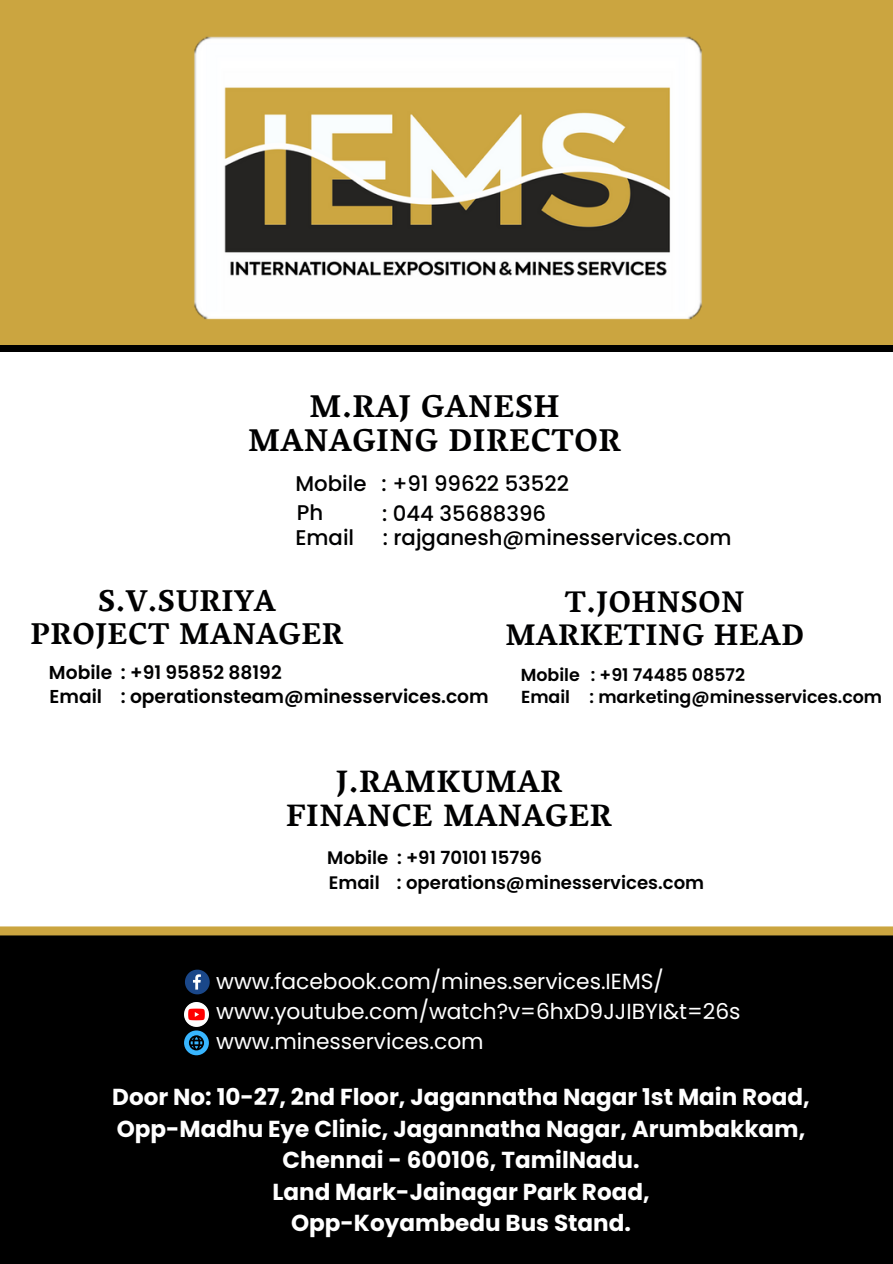
<style>
.page{position:relative;width:893px;height:1264px;background:#fff}
.page>*{position:absolute;margin:0;border:0;box-sizing:border-box;transform-origin:0 0}
.t1{font:700 32.1px "Vesper Libre";letter-spacing:.02em;color:#000001}
.t2{font:700 31.5px "Vesper Libre";letter-spacing:.02em;color:#000001}
.t3{font:700 30.6px "Vesper Libre";letter-spacing:.02em;color:#000001}
.t4{font:700 30.45px "Vesper Libre";letter-spacing:.02em;color:#000001}
.t5{font:700 23.1px "Poppins";color:#fff}
.t6{font:21.75px "Poppins";color:#fff}
.t7{font:500 21.3px "Poppins";color:#000001}
.t8{font:600 18.6px "Poppins";color:#000001}
.t9{font:600 18.15px "Poppins";color:#000001}
.t10{font:600 17.4px "Poppins";color:#000001}
</style>
<div class="page">
<div style="left:0;top:0;width:892px;height:1263px;background:#000"></div>
<div style="left:0;top:0;width:892px;height:344px;background:#cba540"></div>
<div style="left:0;top:352px;width:892px;height:579px;background:#fff"></div>
<div style="left:0;top:926px;width:892px;height:9px;background:#cba540"></div>
<img style="left:194px;top:36px;width:508px;height:284px">
<svg style="left:185px;top:969px;width:25px;height:25px"></svg>
<img style="left:185px;top:1002px;width:23px;height:24px">
<svg style="left:184px;top:1030px;width:25px;height:25px"></svg>
<p class="t1" style="left:309px;top:387px;width:252px">M.RAJ GANESH</p>
<p class="t1" style="left:248px;top:421px;width:374px">MANAGING DIRECTOR</p>
<p class="t7" style="left:295px;top:469px;width:73px">Mobile</p>
<p class="t7" style="left:381px;top:469px;width:189px">: +91 99622 53522</p>
<p class="t7" style="left:297px;top:497px;width:28px">Ph</p>
<p class="t7" style="left:382px;top:498px;width:166px">: 044 35688396</p>
<p class="t7" style="left:295px;top:522px;width:60px">Email</p>
<p class="t7" style="left:383px;top:522px;width:350px">: rajganesh@minesservices.com</p>
<p class="t3" style="left:98px;top:582px;width:179px">S.V.SURIYA</p>
<p class="t3" style="left:31px;top:615px;width:314px">PROJECT MANAGER</p>
<p class="t8" style="left:49px;top:659px;width:65px">Mobile</p>
<p class="t8" style="left:121px;top:659px;width:162px">: +91 95852 88192</p>
<p class="t8" style="left:49px;top:683px;width:54px">Email</p>
<p class="t8" style="left:121px;top:683px;width:369px">: operationsteam@minesservices.com</p>
<p class="t4" style="left:565px;top:584px;width:181px">T.JOHNSON</p>
<p class="t4" style="left:505px;top:617px;width:300px">MARKETING HEAD</p>
<p class="t10" style="left:591px;top:662px;width:156px">: +91 74485 08572</p>
<p class="t10" style="left:521px;top:684px;width:51px">Email</p>
<p class="t10" style="left:589px;top:684px;width:294px">: marketing@minesservices.com</p>
<p class="t10" style="left:520px;top:662px;width:61px">Mobile</p>
<p class="t2" style="left:336px;top:762px;width:227px">J.RAMKUMAR</p>
<p class="t2" style="left:286px;top:796px;width:327px">FINANCE MANAGER</p>
<p class="t9" style="left:327px;top:845px;width:216px">Mobile : +91 70101 15796</p>
<p class="t9" style="left:329px;top:870px;width:377px">Email : operations@minesservices.com</p>
<p class="t6" style="left:216px;top:966px;width:449px">www.facebook.com/mines.services.IEMS/</p>
<p class="t6" style="left:216px;top:996px;width:526px">www.youtube.com/watch?v=6hxD9JJIBYI&amp;t=26s</p>
<p class="t6" style="left:216px;top:1026px;width:269px">www.minesservices.com</p>
<p class="t5" style="left:112px;top:1080px;width:699px">Door No: 10-27, 2nd Floor, Jagannatha Nagar 1st Main Road,</p>
<p class="t5" style="left:117px;top:1112px;width:690px">Opp-Madhu Eye Clinic, Jagannatha Nagar, Arumbakkam,</p>
<p class="t5" style="left:282px;top:1143px;width:358px">Chennai - 600106, TamilNadu.</p>
<p class="t5" style="left:272px;top:1175px;width:378px">Land Mark-Jainagar Park Road,</p>
<p class="t5" style="left:291px;top:1207px;width:341px">Opp-Koyambedu Bus Stand.</p>
</div>
